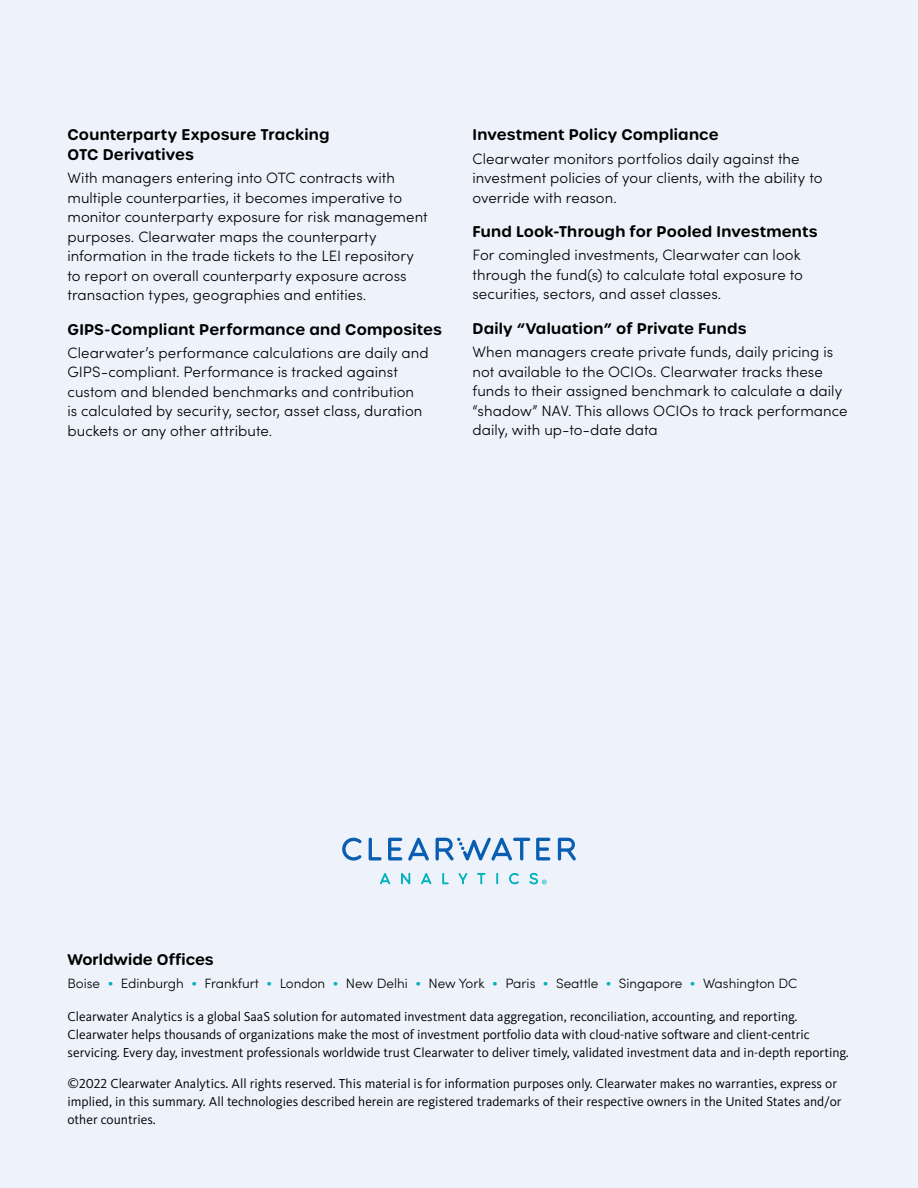
<style>
.page{position:relative;width:918px;height:1188px;background:#eef3fb}
.page>*{position:absolute;margin:0;border:0;box-sizing:border-box;transform-origin:0 0}
.t1{font:300 15px/19.5px "Sofia Pro";letter-spacing:.005em;color:#000}
.t2{font:600 15px/19.5px "Urbane Rounded";letter-spacing:.01em;color:#000}
.t3{font:13.5px/18px "Kievit OT";color:#000}
.t4{font:300 13.5px "Sofia Pro";color:#000}
.s1{font-size:14.25px;color:#00b3ba}
</style>
<div class="page">
<svg style="left:408px;top:837px;width:21px;height:24px"></svg>
<svg style="left:342px;top:838px;width:20px;height:23px"></svg>
<svg style="left:388px;top:838px;width:14px;height:23px"></svg>
<svg style="left:369px;top:838px;width:13px;height:22px"></svg>
<svg style="left:536px;top:838px;width:14px;height:22px"></svg>
<svg style="left:436px;top:837px;width:94px;height:24px"></svg>
<svg style="left:558px;top:838px;width:18px;height:23px"></svg>
<svg style="left:458px;top:873px;width:9px;height:11px"></svg>
<svg style="left:380px;top:873px;width:10px;height:11px"></svg>
<svg style="left:421px;top:873px;width:11px;height:11px"></svg>
<svg style="left:477px;top:873px;width:9px;height:11px"></svg>
<svg style="left:496px;top:873px;width:2px;height:11px"></svg>
<svg style="left:509px;top:873px;width:10px;height:11px"></svg>
<svg style="left:442px;top:873px;width:7px;height:11px"></svg>
<svg style="left:401px;top:873px;width:9px;height:11px"></svg>
<svg style="left:529px;top:873px;width:18px;height:11px"></svg>
<p class="t2" style="left:68px;top:125px;width:264px">Counterparty Exposure Tracking<br>OTC Derivatives</p>
<p class="t1" style="left:68px;top:167px;width:362px">With managers entering into OTC contracts with multiple counterparties, it becomes imperative to monitor counterparty exposure for risk management purposes. Clearwater maps the counterparty information in the trade tickets to the LEI repository to report on overall counterparty exposure across transaction types, geographies and entities.</p>
<p class="t2" style="left:68px;top:320px;width:376px">GIPS-Compliant Performance and Composites</p>
<p class="t1" style="left:68px;top:342px;width:363px">Clearwater’s performance calculations are daily and GIPS-compliant. Performance is tracked against custom and blended benchmarks and contribution<br>is calculated by security, sector, asset class, duration buckets or any other attribute.</p>
<p class="t2" style="left:472px;top:125px;width:248px">Investment Policy Compliance</p>
<p class="t1" style="left:472px;top:148px;width:352px">Clearwater monitors portfolios daily against the investment policies of your clients, with the ability to override with reason.</p>
<p class="t2" style="left:472px;top:222px;width:347px">Fund Look-Through for Pooled Investments</p>
<p class="t1" style="left:472px;top:245px;width:332px">For comingled investments, Clearwater can look through the fund(s) to calculate total exposure to securities, sectors, and asset classes.</p>
<p class="t2" style="left:472px;top:319px;width:276px">Daily “Valuation” of Private Funds</p>
<p class="t1" style="left:472px;top:341px;width:377px">When managers create private funds, daily pricing is not available to the OCIOs. Clearwater tracks these funds to their assigned benchmark to calculate a daily “shadow” NAV. This allows OCIOs to track performance daily, with up-to-date data</p>
<p class="t2" style="left:68px;top:950px;width:148px">Worldwide Offices</p>
<p class="t4" style="left:68px;top:974px;width:731px">Boise <span class="s1">•</span> Edinburgh <span class="s1">•</span> Frankfurt <span class="s1">•</span> London <span class="s1">•</span> New Delhi <span class="s1">•</span> New York <span class="s1">•</span> Paris <span class="s1">•</span> Seattle <span class="s1">•</span> Singapore <span class="s1">•</span> Washington DC</p>
<p class="t3" style="left:68px;top:1007px;width:783px">Clearwater Analytics is a global SaaS solution for automated investment data aggregation, reconciliation, accounting, and reporting.<br>Clearwater helps thousands of organizations make the most of investment portfolio data with cloud-native software and client-centric servicing. Every day, investment professionals worldwide trust Clearwater to deliver timely, validated investment data and in-depth reporting.</p>
<p class="t3" style="left:68px;top:1075px;width:776px">©2022 Clearwater Analytics. All rights reserved. This material is for information purposes only. Clearwater makes no warranties, express or implied, in this summary. All technologies described herein are registered trademarks of their respective owners in the United States and/or other countries.</p>
</div>
